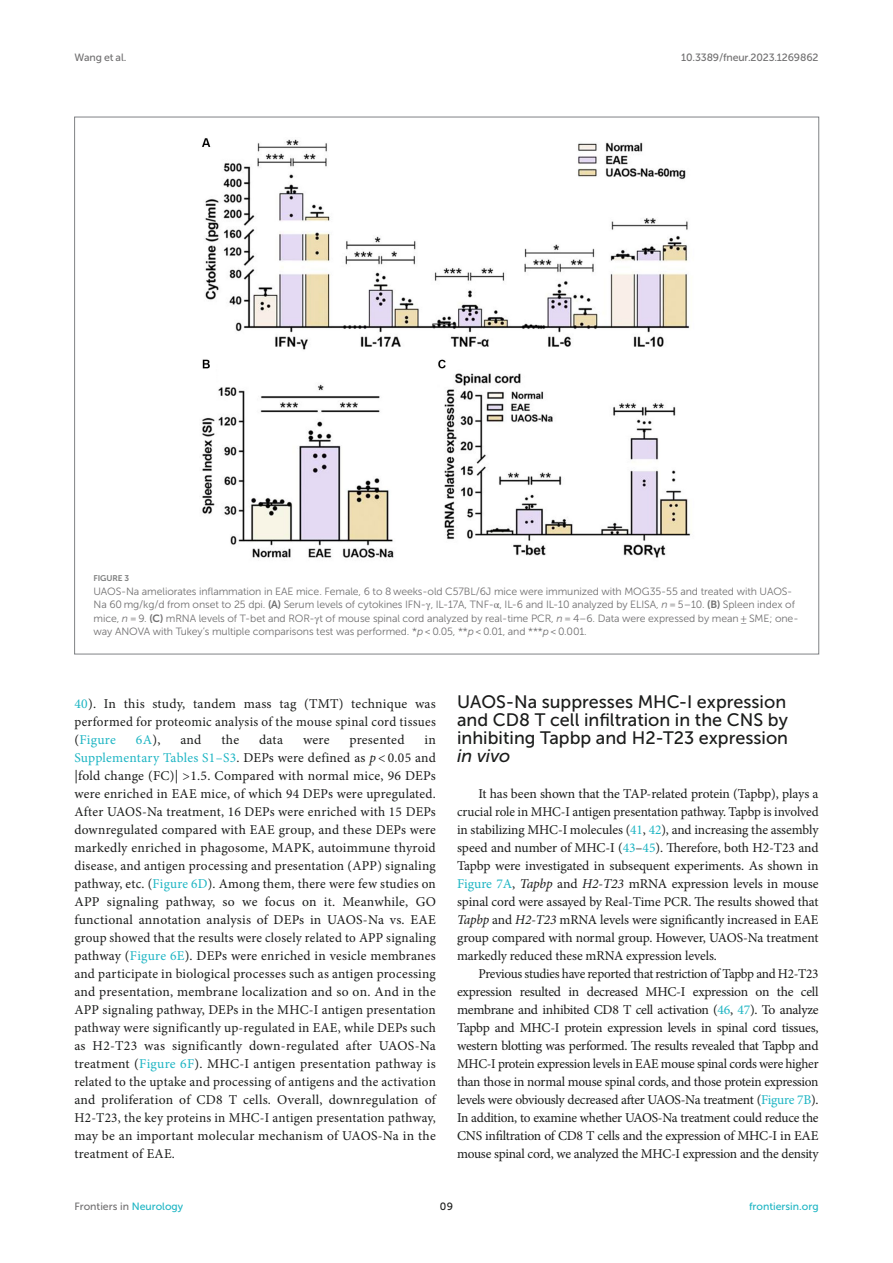
<style>
.page{position:relative;width:893px;height:1263px;background:#fff}
.page>*{position:absolute;margin:0;border:0;box-sizing:border-box;transform-origin:0 0}
.HEAD_2{font:18px/18px "Museo Sans 500";color:#1b1c1b;text-align:justify}
.TEXT_FLUSH{font:13.5px/18px "Minion Pro";letter-spacing:.015em;color:#1b1c1b;text-align:justify}
.TEXT{font:13.5px/18px "Minion Pro";letter-spacing:-.02em;color:#1b1c1b;text-align:justify}
.TEXT_FLUSH-2{font:13.5px "Minion Pro";color:#1db5c3}
.FIG_LEG{font:10.5px/13.5px "Museo Sans 300";letter-spacing:-.01em;color:#706f70}
.t1{font:10.5px "Museo Sans 500";letter-spacing:-.015em;color:#706f70}
.t2{font:10.5px "Museo Sans 500";color:#1db5c3}
.t3{font:10.5px "Museo Sans 500";color:#1b1c1b}
.FIG_HD{font:8.25px "Museo Sans 700";letter-spacing:-.01em;color:#7e7f7f}
.s1{font-family:"Museo Sans 700"}
.s2{font-family:"STIX General"}
.s3{font-style:italic}
.s4{color:#1db5c3}
.s5{color:#1b1c1b}
</style>
<div class="page">
<img style="left:202px;top:138px;width:489px;height:420px">
<p class="t1" style="left:74px;top:51px;width:53px">Wang et al.</p>
<p class="t1" style="left:681px;top:51px;width:139px">10.3389/fneur.2023.1269862</p>
<p class="FIG_HD" style="left:94px;top:574px;width:37px">FIGURE 3</p>
<p class="FIG_LEG" style="left:94px;top:584px;width:706px">UAOS-Na ameliorates inflammation in EAE mice. Female, 6 to 8 weeks-old C57BL/6J mice were immunized with MOG35-55 and treated with UAOS-Na 60 mg/kg/d from onset to 25 dpi. <span class="s1">(A)</span> Serum levels of cytokines IFN-<span class="s2">γ</span>, IL-17A, TNF-<span class="s2">α</span>, IL-6 and IL-10 analyzed by ELISA, <span class="s3">n</span> = 5–10. <span class="s1">(B)</span> Spleen index of mice, <span class="s3">n</span> = 9. <span class="s1">(C)</span> mRNA levels of T-bet and ROR-<span class="s2">γ</span>t of mouse spinal cord analyzed by real-time PCR, <span class="s3">n</span> = 4–6. Data were expressed by mean ± SME; one&shy;way ANOVA with Tukey’s multiple comparisons test was performed. *<span class="s3">p</span> &lt; 0.05, **<span class="s3">p</span> &lt; 0.01, and ***<span class="s3">p</span> &lt; 0.001.</p>
<p class="TEXT_FLUSH" style="left:74px;top:695px;width:363px"><span class="s4">40</span>). In this study, tandem mass tag (TMT) technique was performed for proteomic analysis of the mouse spinal cord tissues (<span class="s4">Figure</span></p>
<p class="TEXT_FLUSH-2" style="left:136px;top:731px;width:26px">6A<span class="s5">),</span></p>
<p class="TEXT_FLUSH" style="left:180px;top:731px;width:23px">and</p>
<p class="TEXT_FLUSH" style="left:221px;top:731px;width:19px">the</p>
<p class="TEXT_FLUSH" style="left:259px;top:731px;width:26px">data</p>
<p class="TEXT_FLUSH" style="left:303px;top:731px;width:28px">were</p>
<p class="TEXT_FLUSH" style="left:349px;top:731px;width:57px">presented</p>
<p class="TEXT_FLUSH" style="left:74px;top:731px;width:363px;text-indent:350px">in <span class="s4">Supplementary Tables S1–S3</span>. DEPs were defined as <span class="s3">p</span> &lt; 0.05 and |fold change (FC)| &gt;1.5. Compared with normal mice, 96 DEPs were enriched in EAE mice, of which 94 DEPs were upregulated.<br>After UAOS-Na treatment, 16 DEPs were enriched with 15 DEPs downregulated compared with EAE group, and these DEPs were markedly enriched in phagosome, MAPK, autoimmune thyroid disease, and antigen processing and presentation (APP) signaling pathway, etc. (<span class="s4">Figure 6D</span>). Among them, there were few studies on APP signaling pathway, so we focus on it. Meanwhile, GO functional annotation analysis of DEPs in UAOS-Na vs. EAE group showed that the results were closely related to APP signaling pathway (<span class="s4">Figure 6E</span>). DEPs were enriched in vesicle membranes and participate in biological processes such as antigen processing and presentation, membrane localization and so on. And in the APP signaling pathway, DEPs in the MHC-I antigen presentation pathway were significantly up-regulated in EAE, while DEPs such as H2-T23 was significantly down-regulated after UAOS-Na treatment (<span class="s4">Figure 6F</span>). MHC-I antigen presentation pathway is related to the uptake and processing of antigens and the activation and proliferation of CD8 T cells. Overall, downregulation of H2-T23, the key proteins in MHC-I antigen presentation pathway, may be an important molecular mechanism of UAOS-Na in the treatment of EAE.</p>
<p class="HEAD_2" style="left:457px;top:693px;width:333px">UAOS-Na suppresses MHC-I expression and CD8 T cell infiltration in the CNS by inhibiting Tapbp and H2-T23 expression <span class="s3">in vivo</span></p>
<p class="TEXT_FLUSH" style="left:457px;top:785px;width:363px;text-indent:21px">It has been shown that the TAP-related protein (Tapbp), plays a crucial role in MHC-I antigen presentation pathway. Tapbp is involved in stabilizing MHC-I molecules (<span class="s4">41</span>, <span class="s4">42</span>), and increasing the assembly speed and number of MHC-I (<span class="s4">43</span>–<span class="s4">45</span>). Therefore, both H2-T23 and Tapbp were investigated in subsequent experiments. As shown in <span class="s4">Figure 7A</span>, <span class="s3">Tapbp</span> and <span class="s3">H2-T23</span> mRNA expression levels in mouse spinal cord were assayed by Real-Time PCR. The results showed that <span class="s3">Tapbp</span> and <span class="s3">H2-T23</span> mRNA levels were significantly increased in EAE group compared with normal group. However, UAOS-Na treatment markedly reduced these mRNA expression levels.</p>
<p class="TEXT" style="left:457px;top:965px;width:363px;text-indent:21px">Previous studies have reported that restriction of Tapbp and H2-T23 expression resulted in decreased MHC-I expression on the cell membrane and inhibited CD8 T cell activation (<span class="s4">46</span>, <span class="s4">47</span>). To analyze Tapbp and MHC-I protein expression levels in spinal cord tissues, western blotting was performed. The results revealed that Tapbp and MHC-I protein expression levels in EAE mouse spinal cords were higher than those in normal mouse spinal cords, and those protein expression levels were obviously decreased after UAOS-Na treatment (<span class="s4">Figure 7B</span>).<br>In addition, to examine whether UAOS-Na treatment could reduce the CNS infiltration of CD8 T cells and the expression of MHC-I in EAE mouse spinal cord, we analyzed the MHC-I expression and the density</p>
<p class="t1" style="left:74px;top:1200px;width:110px">Frontiers in <span class="s4">Neurology</span></p>
<p class="t3" style="left:440px;top:1200px;width:15px">09</p>
<p class="t2" style="left:749px;top:1200px;width:71px">frontiersin.org</p>
</div>
